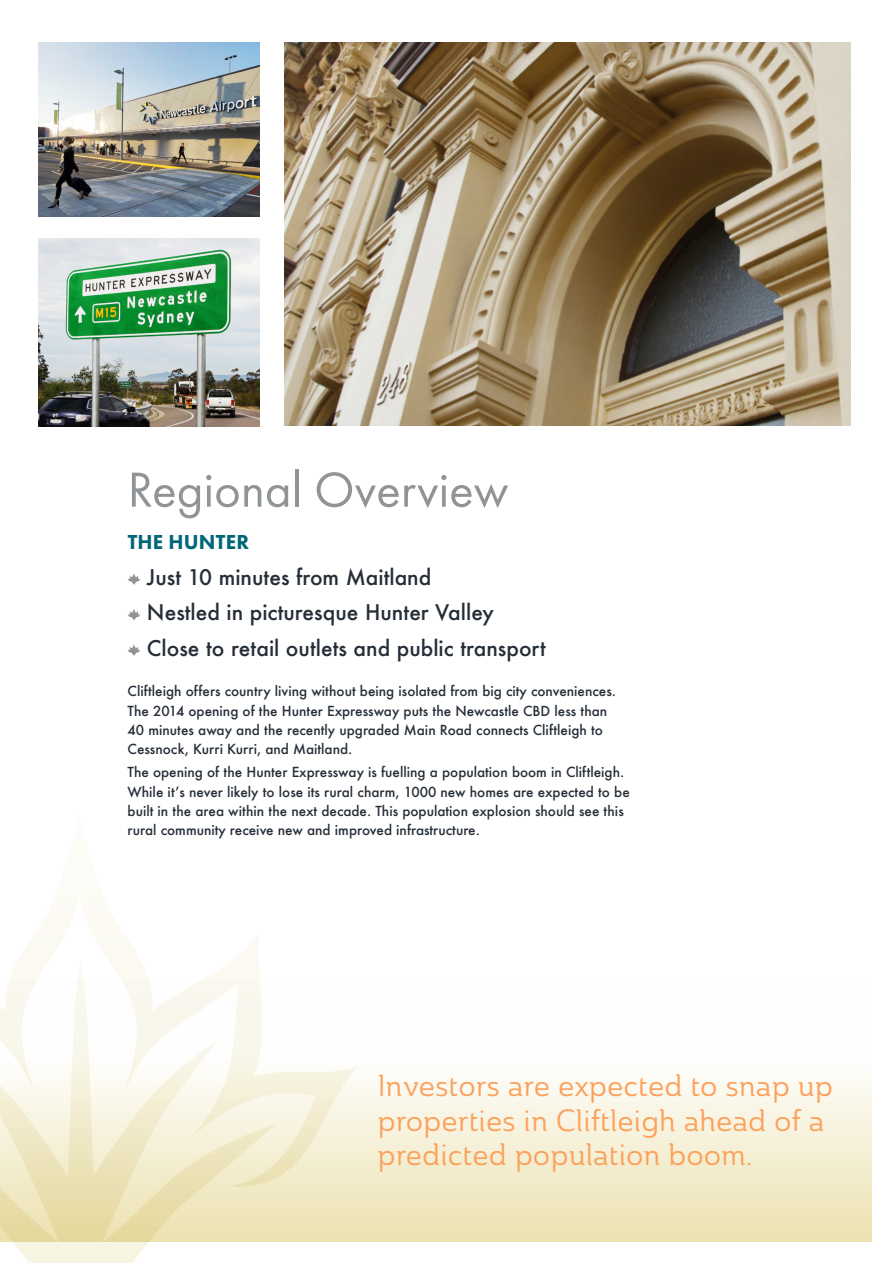
<style>
.page{position:relative;width:893px;height:1263px;background:#fff}
.page>*{position:absolute;margin:0;border:0;box-sizing:border-box;transform-origin:0 0}
.t1{font:51px "Futura PT";color:#919496}
.t2{font:30px/34.5px "Ainslie Nor Reg";color:#fca15c}
.t3{font:500 21px "Futura";color:#252e38}
.t4{font:800 21px "Futura PT";letter-spacing:.01em;color:#006778}
.t5{font:500 13.5px/19.2px "Futura";color:#252e38}
</style>
<div class="page">
<div style="left:0;top:981px;width:872px;height:261px;background:linear-gradient(to bottom,#fff,#eee4b6)"></div>
<svg style="left:0;top:1193px;width:276px;height:70px"></svg>
<svg style="left:0;top:893px;width:358px;height:300px"></svg>
<svg style="left:128px;top:573px;width:12px;height:12px"></svg>
<svg style="left:128px;top:609px;width:12px;height:11px"></svg>
<svg style="left:128px;top:644px;width:12px;height:12px"></svg>
<img style="left:285px;top:43px;width:565px;height:382px">
<img style="left:39px;top:43px;width:221px;height:174px">
<img style="left:39px;top:238px;width:221px;height:189px">
<p class="t1" style="left:128px;top:459px;width:382px">Regional Overview</p>
<p class="t4" style="left:128px;top:529px;width:123px">THE HUNTER</p>
<p class="t3" style="left:147px;top:563px;width:286px">Just 10 minutes from Maitland</p>
<p class="t3" style="left:147px;top:598px;width:349px">Nestled in picturesque Hunter Valley</p>
<p class="t3" style="left:147px;top:634px;width:401px">Close to retail outlets and public transport</p>
<p class="t5" style="left:128px;top:682px;width:490px">Cliftleigh offers country living without being isolated from big city conveniences.<br>The 2014 opening of the Hunter Expressway puts the Newcastle CBD less than 40 minutes away and the recently upgraded Main Road connects Cliftleigh to Cessnock, Kurri Kurri, and Maitland.</p>
<p class="t5" style="left:128px;top:763px;width:504px">The opening of the Hunter Expressway is fuelling a population boom in Cliftleigh.<br>While it’s never likely to lose its rural charm, 1000 new homes are expected to be built in the area within the next decade. This population explosion should see this rural community receive new and improved infrastructure.</p>
<p class="t2" style="left:377px;top:1068px;width:457px">Investors are expected to snap up properties in Cliftleigh ahead of a predicted population boom.</p>
</div>
